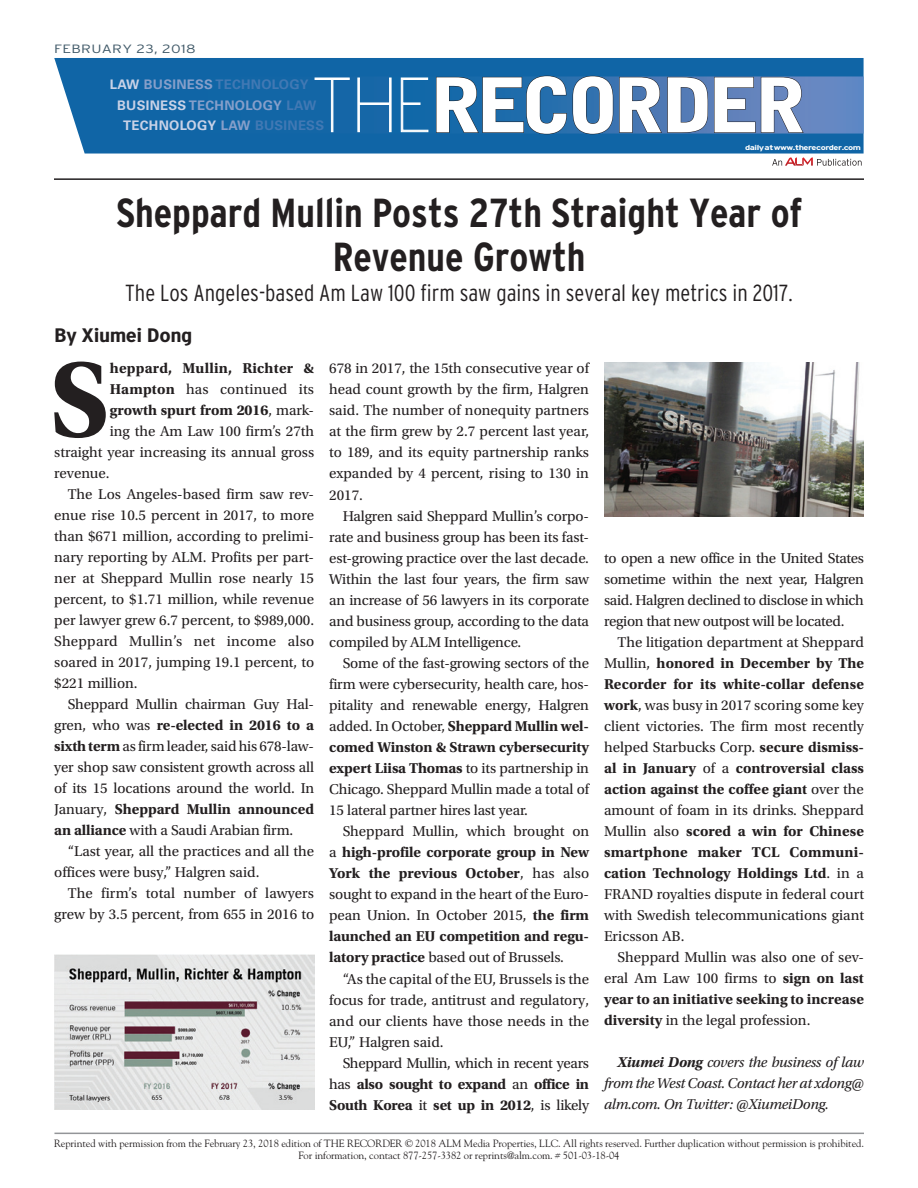
<style>
.page{position:relative;width:918px;height:1188px;background:#fff}
.page>*{position:absolute;margin:0;border:0;box-sizing:border-box;transform-origin:0 0}
.t1{font:700 111.45px "Utopia Std";color:#231f20}
.t2{font:900 74.85px "Bell Gothic Std";letter-spacing:-.08em;color:#fff;scale:1.05 1}
.t3{font:700 condensed 40.5px/43.5px "Interstate";color:#231f20;text-align:center}
.t4{font:300 condensed 23.25px "Interstate";color:#231f20}
.t5{font:700 condensed 19.5px "Interstate";letter-spacing:-.02em;color:#231f20;scale:1.25 1}
.t6{font:15px/21px "Utopia Std";color:#231f20;text-align:justify}
.t7{font:700 15px "Utopia Std";color:#231f20}
.t8{font:italic 15px/21px "Utopia Std";letter-spacing:-.02em;color:#231f20;text-align:justify}
.t9{font:700 13.2px "Univers LT Std";letter-spacing:.02em;color:#4279b4}
.t10{font:700 13.2px "Univers LT Std";letter-spacing:.02em;color:#869fca}
.t11{font:700 13.2px "Univers LT Std";letter-spacing:.02em;color:#c9d2e7}
.t12{font:300 12px "Interstate";letter-spacing:.02em;color:#405968;scale:1.25 1}
.t13{font:10.5px/12px "Goudy Std";letter-spacing:-.01em;color:#231f20;text-align:center}
.t14{font:700 7.2px "Interstate";letter-spacing:-.05em;color:#fff;scale:1.29 1}
.s1{color:#c9d2e7}
.s2{color:#869fca}
.s3{color:#4279b4}
.s4{font-weight:700}
.s5{font-weight:400}
</style>
<div class="page">
<div style="left:54px;top:58px;width:810px;height:96px;background:#1065a6"></div>
<svg style="left:772px;top:157px;width:90px;height:9px"></svg>
<svg style="left:107px;top:76px;width:757px;height:58px;background:#246dac"></svg>
<svg style="left:436px;top:75px;width:272px;height:60px;background:#2d679e"></svg>
<svg style="left:714px;top:77px;width:90px;height:56px;background:#5c78ab"></svg>
<svg style="left:314px;top:77px;width:115px;height:55px;background:#337bb3"></svg>
<hr style="left:54px;top:178px;width:810px;height:2px;background:#231f20">
<img style="left:54px;top:954px;width:260px;height:156px">
<img style="left:604px;top:362px;width:260px;height:155px">
<hr style="left:54px;top:1133px;width:810px;height:1px;background:#939598">
<p class="t12" style="left:54px;top:42px;width:115px">FEBRUARY 23, 2018</p>
<p class="t9" style="left:110px;top:77px;width:200px"><span class="s1">LAW</span> <span class="s2">BUSINESS</span> TECHNOLOGY</p>
<p class="t10" style="left:117px;top:97px;width:200px"><span class="s1">BUSINESS</span> TECHNOLOGY <span class="s3">LAW</span></p>
<p class="t11" style="left:123px;top:118px;width:202px">TECHNOLOGY <span class="s2">LAW</span> <span class="s3">BUSINESS</span></p>
<h2 class="t2" style="left:430px;top:62px;width:361px">RECORDER</h2>
<p class="t14" style="left:745px;top:143px;width:91px">daily at www.therecorder.com</p>
<h3 class="t3" style="left:116px;top:191px;width:688px">Sheppard Mullin Posts 27th Straight Year of<br>Revenue Growth</h3>
<h3 class="t4" style="left:125px;top:280px;width:669px">The Los Angeles-based Am Law 100 firm saw gains in several key metrics in 2017.</h3>
<h3 class="t5" style="left:54px;top:325px;width:112px">By Xiumei Dong</h3>
<h1 class="t1" style="left:50px;top:335px;width:62px">S</h1>
<p class="t7" style="left:110px;top:360px;width:206px">heppard, Mullin, Richter &amp;</p>
<p class="t6" style="left:110px;top:379px;width:206px"><span class="s4">Hampton</span> has continued its</p>
<p class="t7" style="left:110px;top:402px;width:206px">growth spurt from 2016<span class="s5">, mark-</span></p>
<p class="t6" style="left:110px;top:421px;width:206px">ing the Am Law 100 firm’s 27th</p>
<p class="t6" style="left:54px;top:442px;width:261px">straight year increasing its annual gross</p>
<p class="t6" style="left:54px;top:463px;width:57px">revenue.</p>
<p class="t6" style="left:68px;top:484px;width:248px">The Los Angeles-based firm saw rev-</p>
<p class="t6" style="left:54px;top:505px;width:261px">enue rise 10.5 percent in 2017, to more</p>
<p class="t6" style="left:54px;top:526px;width:261px">than $671 million, according to prelimi-</p>
<p class="t6" style="left:54px;top:547px;width:261px">nary reporting by ALM. Profits per part-</p>
<p class="t6" style="left:54px;top:568px;width:261px">ner at Sheppard Mullin rose nearly 15</p>
<p class="t6" style="left:54px;top:589px;width:261px">percent, to $1.71 million, while revenue</p>
<p class="t6" style="left:54px;top:610px;width:261px">per lawyer grew 6.7 percent, to $989,000.</p>
<p class="t6" style="left:54px;top:631px;width:262px">Sheppard Mullin’s net income also</p>
<p class="t6" style="left:54px;top:652px;width:261px">soared in 2017, jumping 19.1 percent, to</p>
<p class="t6" style="left:54px;top:673px;width:85px">$221 million.</p>
<p class="t6" style="left:68px;top:694px;width:248px">Sheppard Mullin chairman Guy Hal-</p>
<p class="t7" style="left:54px;top:717px;width:261px"><span class="s5">gren, who was</span> re-elected in 2016 to a</p>
<p class="t6" style="left:54px;top:736px;width:261px"><span class="s4">sixth term</span> as firm leader, said his 678-law-</p>
<p class="t6" style="left:54px;top:757px;width:261px">yer shop saw consistent growth across all</p>
<p class="t6" style="left:54px;top:778px;width:261px">of its 15 locations around the world. In</p>
<p class="t7" style="left:54px;top:801px;width:261px"><span class="s5">January,</span> Sheppard Mullin announced</p>
<p class="t6" style="left:54px;top:820px;width:240px"><span class="s4">an alliance</span> with a Saudi Arabian firm.</p>
<p class="t6" style="left:68px;top:841px;width:248px">“Last year, all the practices and all the</p>
<p class="t6" style="left:54px;top:862px;width:207px">offices were busy,” Halgren said.</p>
<p class="t6" style="left:68px;top:883px;width:248px">The firm’s total number of lawyers</p>
<p class="t6" style="left:54px;top:904px;width:261px">grew by 3.5 percent, from 655 in 2016 to</p>
<p class="t6" style="left:329px;top:358px;width:261px">678 in 2017, the 15th consecutive year of head count growth by the firm, Halgren said. The number of nonequity partners at the firm grew by 2.7 percent last year, to 189, and its equity partnership ranks expanded by 4 percent, rising to 130 in 2017.</p>
<p class="t6" style="left:329px;top:505px;width:261px;text-indent:14px">Halgren said Sheppard Mullin’s corpo&shy;rate and business group has been its fast&shy;est-growing practice over the last decade.<br>Within the last four years, the firm saw an increase of 56 lawyers in its corporate and business group, according to the data compiled by ALM Intelligence.</p>
<p class="t6" style="left:329px;top:653px;width:261px;text-indent:14px">Some of the fast-growing sectors of the firm were cybersecurity, health care, hos&shy;pitality and renewable energy, Halgren added. In October, <span class="s4">Sheppard Mullin wel&shy;comed Winston &amp; Strawn cybersecurity expert Liisa Thomas</span> to its partnership in Chicago. Sheppard Mullin made a total of 15 lateral partner hires last year.</p>
<p class="t6" style="left:329px;top:821px;width:262px;text-indent:14px">Sheppard Mullin, which brought on a <span class="s4">high-profile corporate group in New York the previous October</span>, has also sought to expand in the heart of the Euro&shy;pean Union. In October 2015, <span class="s4">the firm launched an EU competition and regu&shy;latory practice</span> based out of Brussels.</p>
<p class="t6" style="left:329px;top:968px;width:261px;text-indent:14px">“As the capital of the EU, Brussels is the focus for trade, antitrust and regulatory, and our clients have those needs in the EU,” Halgren said.</p>
<p class="t6" style="left:329px;top:1053px;width:261px;text-indent:14px">Sheppard Mullin, which in recent years has <span class="s4">also sought to expand</span> an <span class="s4">office in South Korea</span> it <span class="s4">set up in 2012</span>, is likely</p>
<p class="t6" style="left:604px;top:548px;width:261px">to open a new office in the United States sometime within the next year, Halgren said. Halgren declined to disclose in which region that new outpost will be located.</p>
<p class="t6" style="left:604px;top:632px;width:261px;text-indent:14px">The litigation department at Sheppard Mullin, <span class="s4">honored in December by The Recorder for its white-collar defense work</span>, was busy in 2017 scoring some key client victories. The firm most recently helped Starbucks Corp. <span class="s4">secure dismiss&shy;al in January</span> of a <span class="s4">controversial class action against the coffee giant</span> over the amount of foam in its drinks. Sheppard Mullin also <span class="s4">scored a win for Chinese smartphone maker TCL Communi&shy;cation Technology Holdings Ltd</span>. in a FRAND royalties dispute in federal court with Swedish telecommunications giant Ericsson AB.</p>
<p class="t6" style="left:604px;top:947px;width:261px;text-indent:13px">Sheppard Mullin was also one of sev&shy;eral Am Law 100 firms to <span class="s4">sign on last year to an initiative seeking to increase diversity</span> in the legal profession.</p>
<p class="t8" style="left:604px;top:1052px;width:261px;text-indent:14px"><span class="s4">Xiumei Dong</span> covers the business of law from the West Coast. Contact her at xdong@ alm.com. On Twitter: @XiumeiDong.</p>
<p class="t13" style="left:54px;top:1137px;width:812px">Reprinted with permission from the February 23, 2018 edition of THE RECORDER © 2018 ALM Media Properties, LLC. All rights reserved. Further duplication without permission is prohibited.<br>For information, contact 877-257-3382 or reprints@alm.com. # 501-03-18-04</p>
</div>
